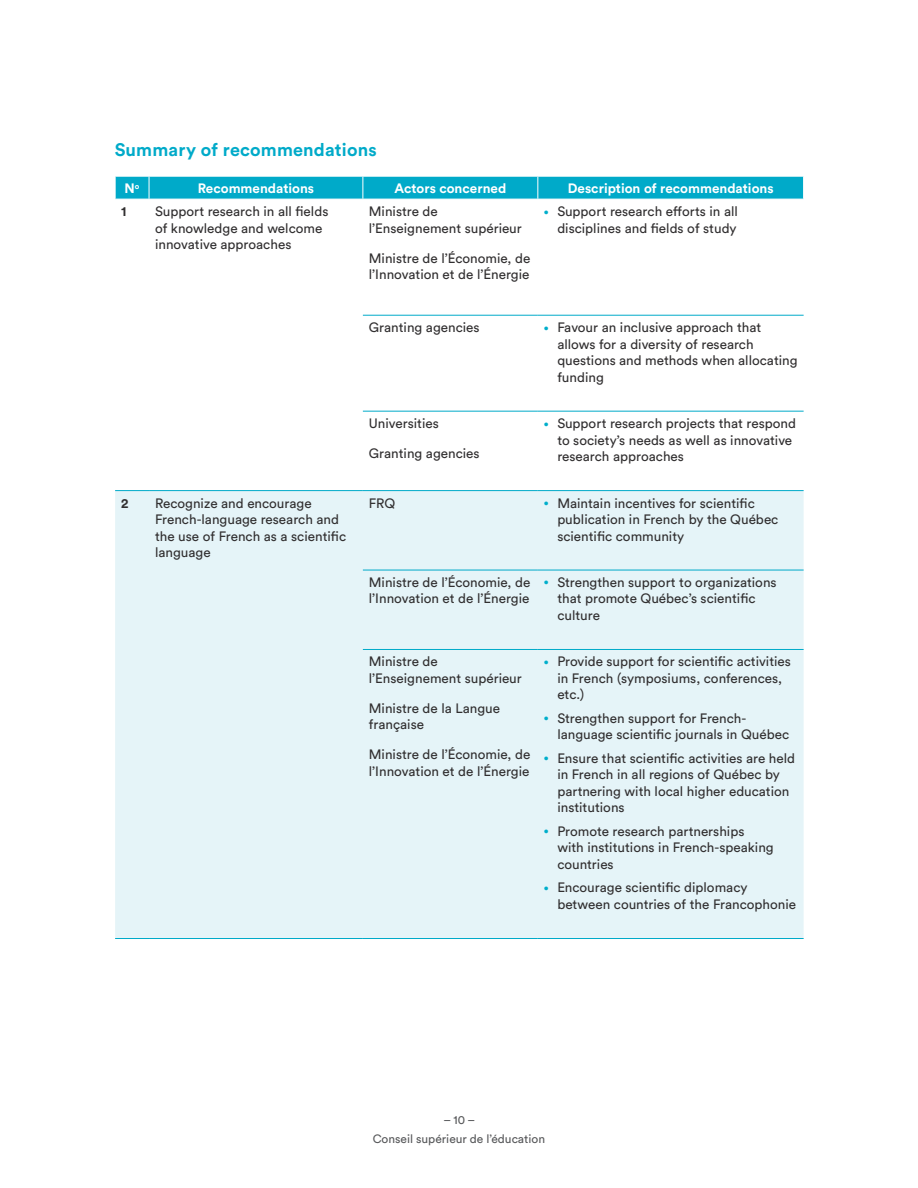
<style>
.page{position:relative;width:918px;height:1188px;background:#fff}
.page>*{position:absolute;margin:0;border:0;box-sizing:border-box;transform-origin:0 0}
.t1{font:700 18px "Circular Std";letter-spacing:.01em;color:#00aac9}
.TD{font:13.5px/16.5px "Circular Std";color:#312f30}
.TH{font:700 13.5px "Circular Std";color:#fff}
.TD-2{font:700 13.5px "Circular Std";color:#312f30}
.t2{font:12px/18.3px "Circular Std";color:#57585a;text-align:center}
.s1{font-size:9px;color:#00aecb}
</style>
<div class="page">
<div style="left:115px;top:491px;width:689px;height:447px;background:#e5f4f8"></div>
<svg style="left:115px;top:176px;width:689px;height:23px;background:#0eaecb"></svg>
<hr style="left:363px;top:315px;width:175px;height:1px;background:#00aac9">
<hr style="left:538px;top:315px;width:266px;height:1px;background:#00aac9">
<hr style="left:363px;top:411px;width:175px;height:1px;background:#00aac9">
<hr style="left:538px;top:411px;width:266px;height:1px;background:#00aac9">
<hr style="left:115px;top:490px;width:34px;height:1px;background:#00aac9">
<hr style="left:149px;top:490px;width:214px;height:1px;background:#00aac9">
<hr style="left:363px;top:490px;width:175px;height:1px;background:#00aac9">
<hr style="left:538px;top:490px;width:266px;height:1px;background:#00aac9">
<hr style="left:363px;top:570px;width:175px;height:1px;background:#00aac9">
<hr style="left:538px;top:570px;width:266px;height:1px;background:#00aac9">
<hr style="left:363px;top:649px;width:175px;height:1px;background:#00aac9">
<hr style="left:538px;top:649px;width:266px;height:1px;background:#00aac9">
<hr style="left:115px;top:938px;width:34px;height:1px;background:#00aac9">
<hr style="left:149px;top:938px;width:214px;height:1px;background:#00aac9">
<hr style="left:363px;top:938px;width:175px;height:1px;background:#00aac9">
<hr style="left:538px;top:938px;width:266px;height:1px;background:#00aac9">
<h1 class="t1" style="left:115px;top:138px;width:263px">Summary of recommendations</h1>
<p class="TH" style="left:125px;top:180px;width:16px">N<sup>o</sup></p>
<p class="TH" style="left:198px;top:180px;width:118px">Recommendations</p>
<p class="TH" style="left:394px;top:180px;width:113px">Actors concerned</p>
<p class="TH" style="left:568px;top:180px;width:207px">Description of recommendations</p>
<p class="TD-2" style="left:121px;top:203px;width:7px">1</p>
<p class="TD" style="left:155px;top:203px;width:175px">Support research in all fields of knowledge and welcome innovative approaches</p>
<p class="TD" style="left:369px;top:203px;width:155px">Ministre de l’Enseignement supérieur</p>
<p class="TD" style="left:369px;top:250px;width:163px">Ministre de l’Économie, de l’Innovation et de l’Énergie</p>
<p class="TD" style="left:544px;top:203px;width:196px;text-align:right"><span class="s1">•</span> Support research efforts in all disciplines and fields of study</p>
<p class="TD" style="left:369px;top:319px;width:112px">Granting agencies</p>
<p class="TD" style="left:557px;top:319px;width:242px;text-indent:-14px"><span class="s1">•</span> Favour an inclusive approach that allows for a diversity of research questions and methods when allocating funding</p>
<p class="TD" style="left:369px;top:415px;width:71px">Universities</p>
<p class="TD" style="left:369px;top:445px;width:112px">Granting agencies</p>
<p class="TD" style="left:557px;top:415px;width:240px;text-indent:-14px"><span class="s1">•</span> Support research projects that respond to society’s needs as well as innovative research approaches</p>
<p class="TD-2" style="left:121px;top:494px;width:9px">2</p>
<p class="TD" style="left:155px;top:494px;width:193px">Recognize and encourage<br>French-language research and the use of French as a scientific language</p>
<p class="TD" style="left:369px;top:494px;width:28px">FRQ</p>
<p class="TD" style="left:557px;top:494px;width:223px;text-indent:-14px"><span class="s1">•</span> Maintain incentives for scientific publication in French by the Québec scientific community</p>
<p class="TD" style="left:369px;top:574px;width:163px">Ministre de l’Économie, de l’Innovation et de l’Énergie</p>
<p class="TD" style="left:557px;top:574px;width:221px;text-indent:-14px"><span class="s1">•</span> Strengthen support to organizations that promote Québec’s scientific culture</p>
<p class="TD" style="left:369px;top:653px;width:155px">Ministre de l’Enseignement supérieur</p>
<p class="TD" style="left:369px;top:700px;width:133px">Ministre de la Langue française</p>
<p class="TD" style="left:369px;top:746px;width:163px">Ministre de l’Économie, de l’Innovation et de l’Énergie</p>
<p class="TD" style="left:557px;top:653px;width:235px;text-indent:-14px"><span class="s1">•</span> Provide support for scientific activities in French (symposiums, conferences, etc.)</p>
<p class="TD" style="left:557px;top:710px;width:233px;text-indent:-14px"><span class="s1">•</span> Strengthen support for French&shy;language scientific journals in Québec</p>
<p class="TD" style="left:557px;top:750px;width:239px;text-indent:-14px"><span class="s1">•</span> Ensure that scientific activities are held in French in all regions of Québec by partnering with local higher education institutions</p>
<p class="TD" style="left:557px;top:823px;width:218px;text-indent:-14px"><span class="s1">•</span> Promote research partnerships with institutions in French-speaking countries</p>
<p class="TD" style="left:557px;top:879px;width:240px;text-indent:-14px"><span class="s1">•</span> Encourage scientific diplomacy between countries of the Francophonie</p>
<p class="t2" style="left:373px;top:1111px;width:174px">– 10 –<br>Conseil supérieur de l’éducation</p>
</div>
